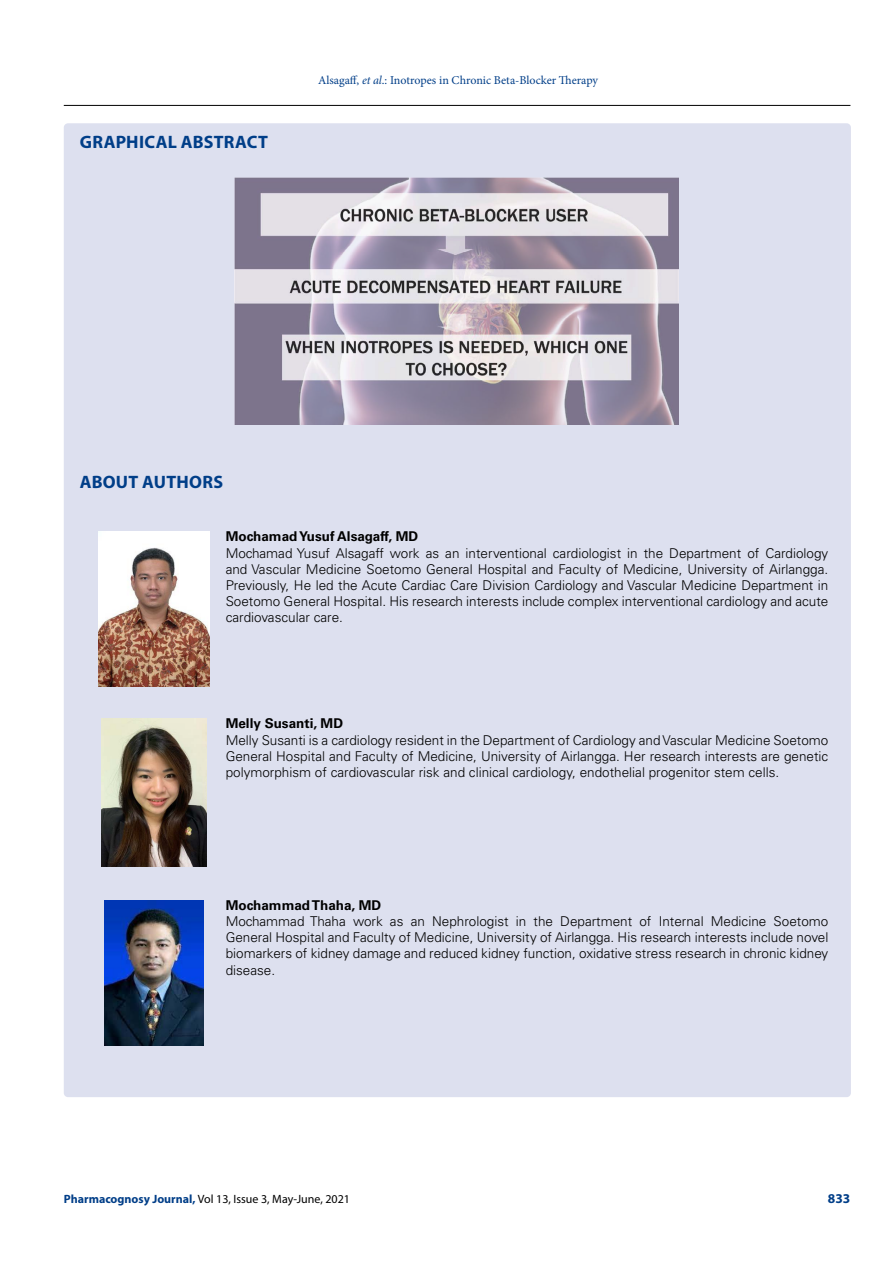
<style>
.page{position:relative;width:893px;height:1263px;background:#fff}
.page>*{position:absolute;margin:0;border:0;box-sizing:border-box;transform-origin:0 0}
.t1{font:700 18px "Myriad Pro";letter-spacing:.015em;color:#003e88}
.t2{font:300 13.5px/16.2px "Univers LT Std";color:#000;text-align:justify}
.t3{font:700 13.5px "Univers LT Std";color:#000}
.t4{font:700 13.5px "Myriad Pro";color:#003e88}
.t5{font:12px "Minion Pro";color:#003e88}
.t6{font:12px "Myriad Pro";color:#000}
.s1{font-style:italic}
.s2{font-weight:700;color:#003e88}
</style>
<div class="page">
<hr style="left:64px;top:105px;width:786px;height:1px;background:#000">
<div style="left:64px;top:123px;width:787px;height:974px;background:#dde0ef;border-radius:4px"></div>
<img style="left:235px;top:177px;width:443px;height:247px">
<img style="left:98px;top:531px;width:112px;height:155px">
<img style="left:101px;top:719px;width:105px;height:147px">
<img style="left:104px;top:900px;width:99px;height:145px">
<h1 class="t1" style="left:80px;top:131px;width:190px">GRAPHICAL ABSTRACT</h1>
<p class="t5" style="left:318px;top:72px;width:281px">Alsagaff, <span class="s1">et al</span>.: Inotropes in Chronic Beta-Blocker Therapy</p>
<h1 class="t1" style="left:80px;top:471px;width:145px">ABOUT AUTHORS</h1>
<p class="t3" style="left:226px;top:529px;width:194px">Mochamad Yusuf Alsagaff, MD</p>
<p class="t2" style="left:226px;top:545px;width:604px">Mochamad Yusuf Alsagaff work as an interventional cardiologist in the Department of Cardiology and Vascular Medicine Soetomo General Hospital and Faculty of Medicine, University of Airlangga.<br>Previously, He led the Acute Cardiac Care Division Cardiology and Vascular Medicine Department in Soetomo General Hospital. His research interests include complex interventional cardiology and acute cardiovascular care.</p>
<p class="t3" style="left:226px;top:716px;width:119px">Melly Susanti, MD</p>
<p class="t2" style="left:226px;top:732px;width:604px">Melly Susanti is a cardiology resident in the Department of Cardiology and Vascular Medicine Soetomo General Hospital and Faculty of Medicine, University of Airlangga. Her research interests are genetic polymorphism of cardiovascular risk and clinical cardiology, endothelial progenitor stem cells.</p>
<p class="t3" style="left:226px;top:897px;width:157px">Mochammad Thaha, MD</p>
<p class="t2" style="left:226px;top:913px;width:604px">Mochammad Thaha work as an Nephrologist in the Department of Internal Medicine Soetomo General Hospital and Faculty of Medicine, University of Airlangga. His research interests include novel biomarkers of kidney damage and reduced kidney function, oxidative stress research in chronic kidney disease.</p>
<p class="t6" style="left:64px;top:1191px;width:288px"><span class="s2">Pharmacognosy Journal,</span> Vol 13, Issue 3, May-June, 2021</p>
<p class="t4" style="left:828px;top:1189px;width:24px">833</p>
</div>
